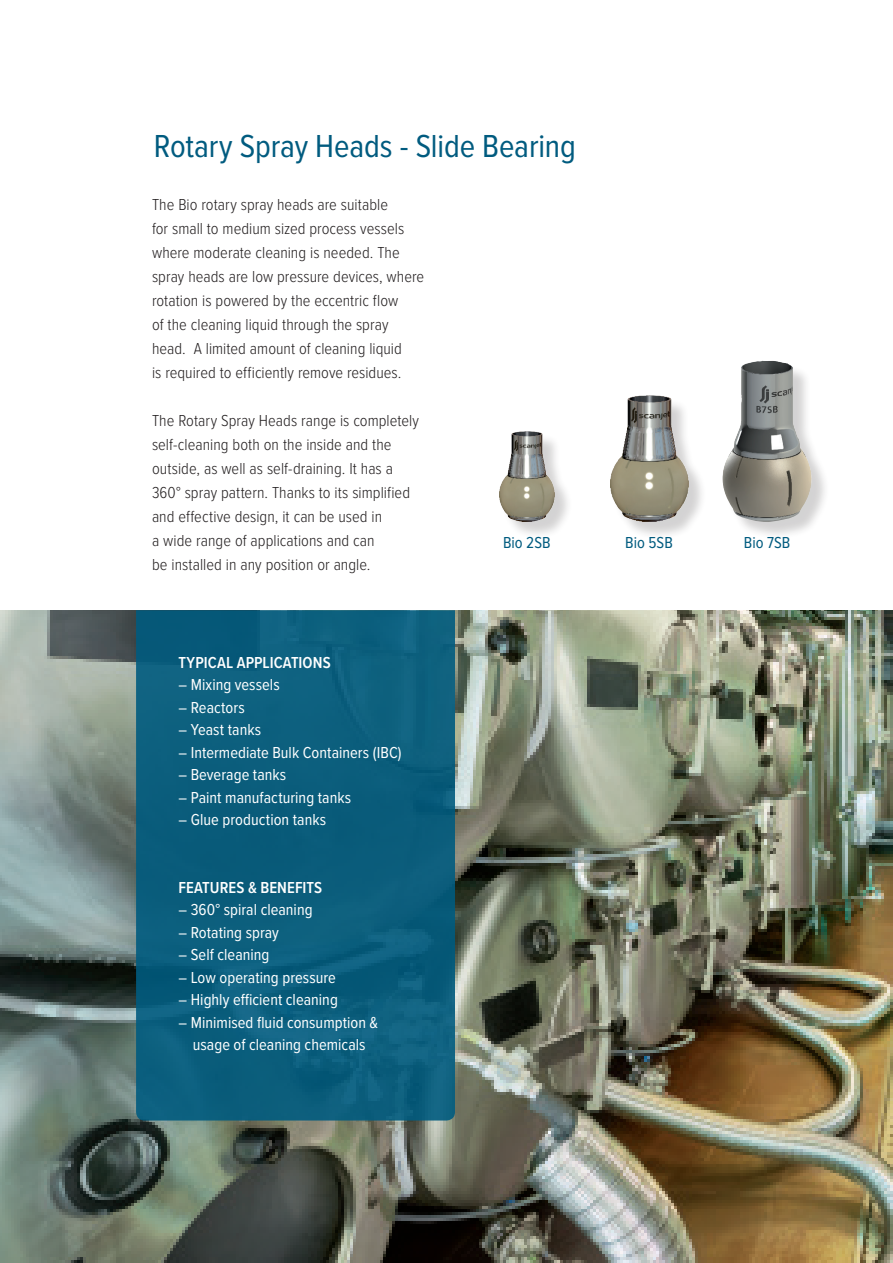
<style>
.page{position:relative;width:893px;height:1263px;background:#fff}
.page>*{position:absolute;margin:0;border:0;box-sizing:border-box;transform-origin:0 0}
.t1{font:33px "Proxima Nova Cond";letter-spacing:-.005em;color:#005b7f}
.t2{font:300 16.5px/24px "Proxima Nova Cond";color:#231f20}
.t3{font:16.5px "Proxima Nova Cond";letter-spacing:.005em;color:#fff}
.t4{font:600 16.5px "Proxima Nova Cond";letter-spacing:.005em;color:#fff}
.t5{font:16.5px "Proxima Nova Cond";color:#005b7f}
</style>
<div class="page">
<img style="left:0;top:610px;width:893px;height:653px">
<div style="left:501px;top:434px;width:72px;height:105px;background:#231f20;opacity:.2"></div>
<img style="left:499px;top:431px;width:56px;height:90px">
<svg style="left:136px;top:610px;width:319px;height:510px;background:#0b5e7d"></svg>
<div style="left:612px;top:398px;width:94px;height:142px;background:#231f20;opacity:.2"></div>
<img style="left:610px;top:395px;width:78px;height:126px">
<div style="left:725px;top:363px;width:105px;height:178px;background:#231f20;opacity:.2"></div>
<img style="left:722px;top:361px;width:90px;height:161px">
<p class="t1" style="left:154px;top:127px;width:424px">Rotary Spray Heads - Slide Bearing</p>
<p class="t2" style="left:152px;top:192px;width:274px">The Bio rotary spray heads are suitable<br>for small to medium sized process vessels where moderate cleaning is needed. The spray heads are low pressure devices, where rotation is powered by the eccentric flow<br>of the cleaning liquid through the spray head. A limited amount of cleaning liquid<br>is required to efficiently remove residues.</p>
<p class="t2" style="left:152px;top:408px;width:268px">The Rotary Spray Heads range is completely self-cleaning both on the inside and the outside, as well as self-draining. It has a 360° spray pattern. Thanks to its simplified and effective design, it can be used in<br>a wide range of applications and can<br>be installed in any position or angle.</p>
<p class="t4" style="left:179px;top:652px;width:154px">TYPICAL APPLICATIONS</p>
<p class="t3" style="left:179px;top:675px;width:103px">– Mixing vessels</p>
<p class="t3" style="left:179px;top:697px;width:68px">– Reactors</p>
<p class="t3" style="left:179px;top:720px;width:84px">– Yeast tanks</p>
<p class="t3" style="left:179px;top:742px;width:225px">– Intermediate Bulk Containers (IBC)</p>
<p class="t3" style="left:179px;top:765px;width:109px">– Beverage tanks</p>
<p class="t3" style="left:179px;top:787px;width:174px">– Paint manufacturing tanks</p>
<p class="t3" style="left:179px;top:810px;width:149px">– Glue production tanks</p>
<p class="t4" style="left:179px;top:877px;width:145px">FEATURES &amp; BENEFITS</p>
<p class="t3" style="left:179px;top:900px;width:136px">– 360° spiral cleaning</p>
<p class="t3" style="left:179px;top:922px;width:102px">– Rotating spray</p>
<p class="t3" style="left:179px;top:945px;width:92px">– Self cleaning</p>
<p class="t3" style="left:179px;top:967px;width:159px">– Low operating pressure</p>
<p class="t3" style="left:179px;top:990px;width:161px">– Highly efficient cleaning</p>
<p class="t3" style="left:179px;top:1012px;width:201px">– Minimised fluid consumption &amp;</p>
<p class="t3" style="left:193px;top:1035px;width:174px">usage of cleaning chemicals</p>
<p class="t5" style="left:503px;top:533px;width:49px">Bio 2SB</p>
<p class="t5" style="left:625px;top:533px;width:49px">Bio 5SB</p>
<p class="t5" style="left:744px;top:533px;width:48px">Bio 7SB</p>
</div>
